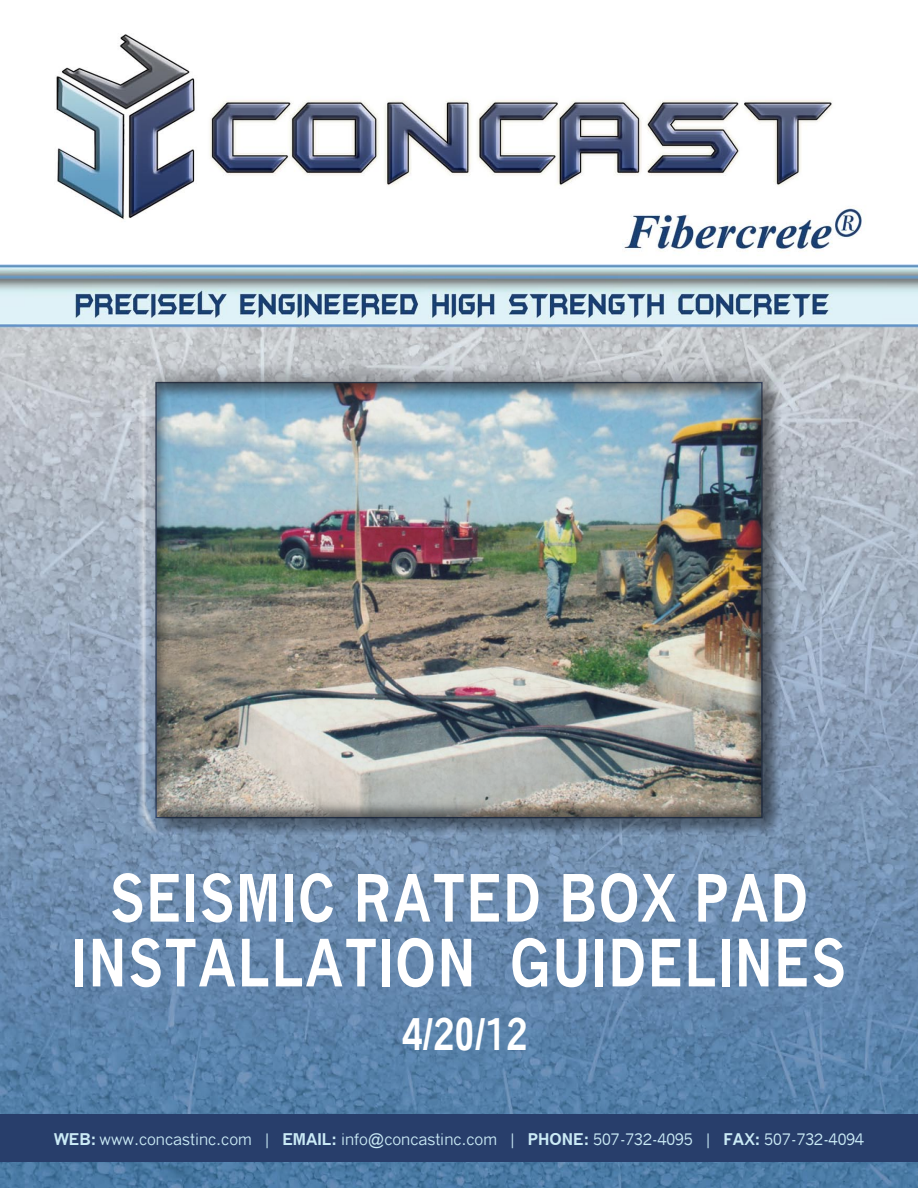
<style>
.page{position:relative;width:918px;height:1188px;background:#fff}
.page>*{position:absolute;margin:0;border:0;box-sizing:border-box;transform-origin:0 0}
.t1{font:700 63.75px/64.8px "Quick Type";letter-spacing:.04em;color:#fff;text-align:center;scale:.81 1}
.t2{font:700 42.45px "Quick Type";color:#fff;scale:.81 1}
.t3{font:15.75px "Quick Type";color:#cbebf6}
.s1{font-weight:700}
</style>
<div class="page">
<img style="left:0;top:34px;width:918px;height:1154px">
<div style="left:0;top:1114px;width:918px;height:48px;background:#283e6b"></div>
<div style="left:137px;top:364px;width:639px;height:473px;background:#fff;opacity:.75"></div>
<div style="left:148px;top:363px;width:633px;height:471px;background:#000;opacity:.75"></div>
<h1 class="t1" style="left:72px;top:865px;width:956px">SEISMIC RATED BOX PAD<br>INSTALLATION GUIDELINES</h1>
<h2 class="t2" style="left:403px;top:1009px;width:154px">4/20/12</h2>
<p class="t3" style="left:54px;top:1131px;width:811px"><span class="s1">WEB:</span> www.concastinc.com | <span class="s1">EMAIL:</span> info@concastinc.com | <span class="s1">PHONE:</span> 507-732-4095 | <span class="s1">FAX:</span> 507-732-4094</p>
</div>
